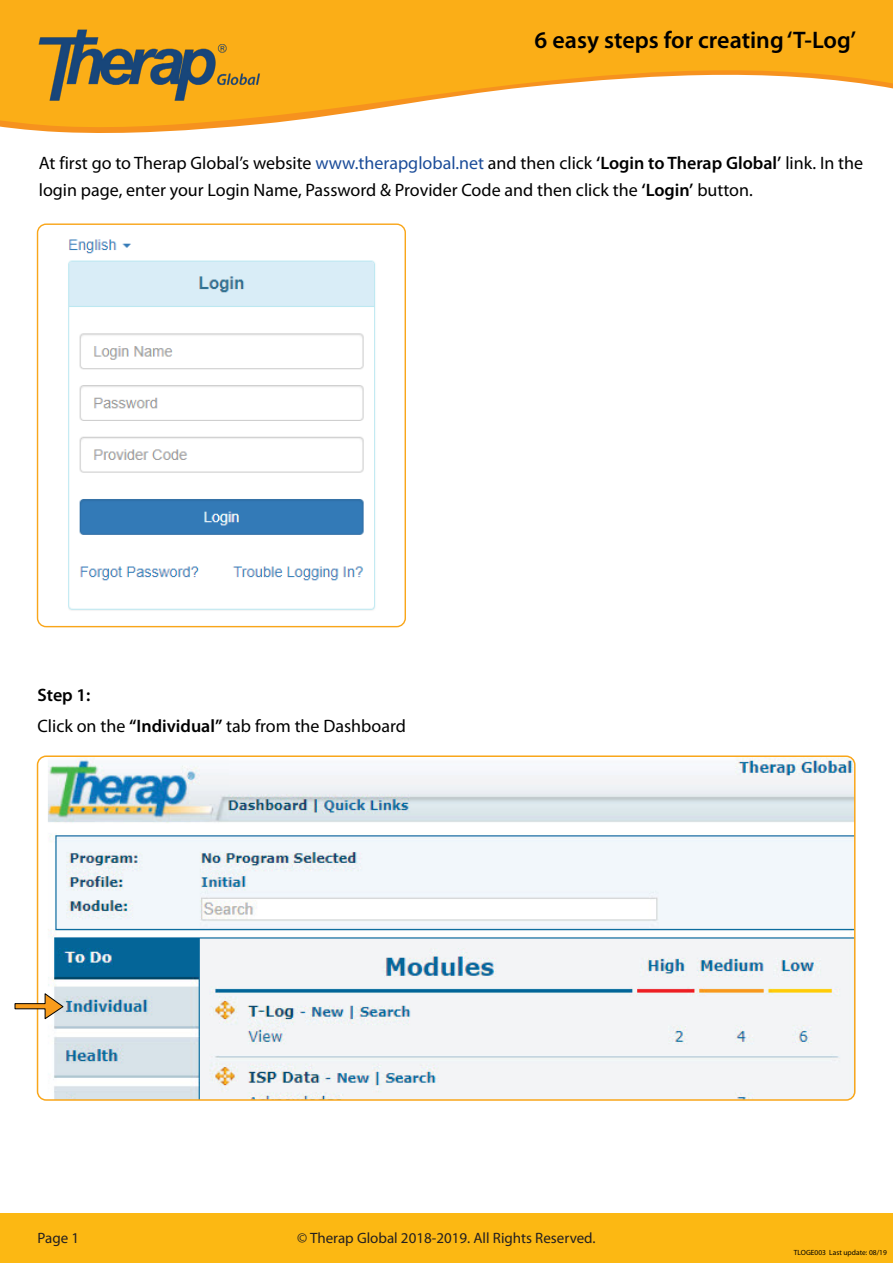
<style>
.page{position:relative;width:893px;height:1263px;background:#fff}
.page>*{position:absolute;margin:0;border:0;box-sizing:border-box;transform-origin:0 0}
.t1{font:600 24px "Myriad Pro";color:#000}
.t2{font:18px/27px "Myriad Pro";color:#000}
.t3{font:15px "Myriad Pro";color:#231f20}
.t4{font:7.5px "Myriad Pro";color:#010101}
.s1{color:#1b4c99}
.s2{font-weight:600}
</style>
<div class="page">
<img style="left:48px;top:757px;width:807px;height:343px">
<div style="left:37px;top:755px;width:818px;height:346px;border:2px solid #f9a61a;border-radius:9px"></div>
<svg style="left:14px;top:992px;width:50px;height:28px"></svg>
<img style="left:39px;top:225px;width:365px;height:386px">
<div style="left:37px;top:223px;width:369px;height:404px;border:1px solid #f9a61a;border-radius:9px"></div>
<svg style="left:21px;top:129px;width:180px;height:4px"></svg>
<svg style="left:0;top:0;width:893px;height:129px;fill:#fbae17"></svg>
<img style="left:38px;top:29px;width:223px;height:73px">
<div style="left:0;top:1213px;width:893px;height:50px;background:#fcb813"></div>
<h1 class="t1" style="left:535px;top:25px;width:323px">6 easy steps for creating ‘T-Log’</h1>
<p class="t2" style="left:39px;top:149px;width:826px">At first go to Therap Global’s website <span class="s1">www.therapglobal.net</span> and then click <span class="s2">‘Login to Therap Global’</span> link. In the login page, enter your Login Name, Password &amp; Provider Code and then click the <span class="s2">‘Login’</span> button.</p>
<p class="t2" style="left:38px;top:678px;width:370px;line-height:31.5px"><span class="s2">Step 1:<br></span>Click on the <span class="s2">“Individual”</span> tab from the Dashboard</p>
<p class="t3" style="left:38px;top:1228px;width:43px">Page 1</p>
<p class="t3" style="left:297px;top:1228px;width:300px">© Therap Global 2018-2019. All Rights Reserved.</p>
<p class="t4" style="left:794px;top:1248px;width:95px">TLOGE003 Last update: 08/19</p>
</div>
